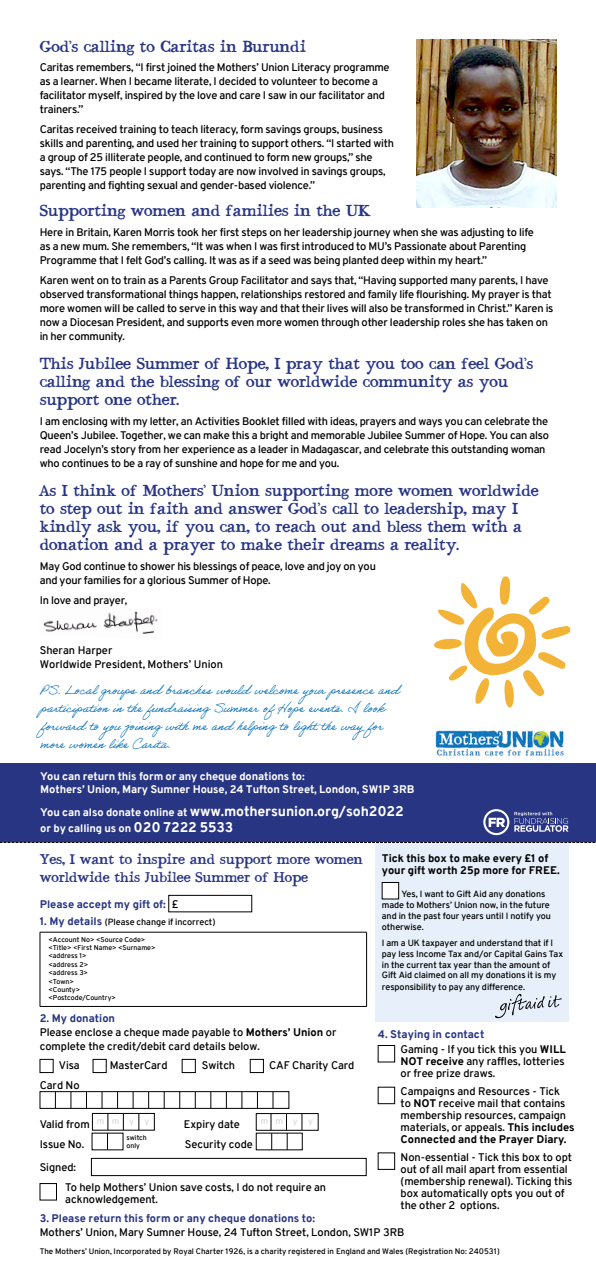
<style>
.page{position:relative;width:596px;height:1262px;background:#fff}
.page>*{position:absolute;margin:0;border:0;box-sizing:border-box;transform-origin:0 0}
.t1{font:16px/18px "Bodoni Hand";letter-spacing:-.01em;color:#283583}
.t2{font:14px/18px "Bodoni Hand";letter-spacing:-.01em;color:#283583}
.t3{font:700 14px "Overpass";letter-spacing:-.01em;color:#fff}
.t4{font:12px/18px "Adobe Handwriting Ernie";color:#006eb8}
.t5{font:11px/14px "Overpass";letter-spacing:-.02em;color:#000}
.t6{font:700 11px/13.2px "Overpass";letter-spacing:-.01em;color:#fff}
.t7{font:700 11px/12px "Overpass";letter-spacing:-.005em;color:#000}
.t8{font:700 11px "Overpass";color:#283583}
.t9{font:11px/14px "Overpass";color:#000}
.t10{font:9px/10.8px "Overpass";letter-spacing:-.005em;color:#000}
.bullet{font:9px "Overpass";letter-spacing:1.085em;color:#dadada}
.t11{font:8px "Overpass";color:#000}
.t12{font:7px/8.4px "Overpass";color:#000}
.s1{font-size:11px}
.s2{font-size:14px}
.s3{font-weight:700}
.s4{font-weight:700;font-size:11px;color:#283583}
.s5{font-weight:700;color:#283583}
</style>
<div class="page">
<img style="left:43px;top:611px;width:115px;height:23px">
<div style="left:0;top:763px;width:595px;height:79px;background:#283583"></div>
<img style="left:435px;top:728px;width:131px;height:30px">
<svg style="left:434px;top:576px;width:136px;height:131px"></svg>
<img style="left:416px;top:40px;width:140px;height:168px">
<div style="left:375px;top:843px;width:193px;height:179px;background:#e6effa"></div>
<div style="left:382px;top:882px;width:16px;height:17px;background:#fff"></div>
<svg style="left:495px;top:994px;width:66px;height:24px"></svg>
<svg style="left:0;top:842px;width:595px;height:1px"></svg>
<div style="left:91px;top:1158px;width:275px;height:17px;border:1px solid #000"></div>
<div style="left:168px;top:895px;width:84px;height:17px;border:1px solid #000"></div>
<hr style="left:40px;top:932px;width:326px;height:1px;background:#000">
<hr style="left:40px;top:932px;width:1px;height:74px;background:#000">
<hr style="left:366px;top:932px;width:1px;height:74px;background:#000">
<hr style="left:40px;top:1006px;width:326px;height:1px;background:#000">
<div style="left:40px;top:1091px;width:249px;height:17px;border:1px solid #000"></div>
<svg style="left:55px;top:1091px;width:1px;height:17px"></svg>
<svg style="left:71px;top:1091px;width:1px;height:17px"></svg>
<svg style="left:86px;top:1091px;width:1px;height:17px"></svg>
<svg style="left:241px;top:1091px;width:1px;height:17px"></svg>
<svg style="left:257px;top:1091px;width:1px;height:17px"></svg>
<svg style="left:195px;top:1091px;width:1px;height:17px"></svg>
<svg style="left:210px;top:1091px;width:1px;height:17px"></svg>
<svg style="left:226px;top:1091px;width:1px;height:17px"></svg>
<svg style="left:148px;top:1091px;width:1px;height:17px"></svg>
<svg style="left:164px;top:1091px;width:1px;height:17px"></svg>
<svg style="left:179px;top:1091px;width:1px;height:17px"></svg>
<div style="left:92px;top:1113px;width:62px;height:17px;border:1px solid #000"></div>
<svg style="left:117px;top:1091px;width:7px;height:39px"></svg>
<svg style="left:133px;top:1091px;width:6px;height:39px"></svg>
<div style="left:256px;top:1113px;width:62px;height:17px;border:1px solid #000"></div>
<svg style="left:301px;top:1113px;width:1px;height:17px"></svg>
<svg style="left:102px;top:1091px;width:7px;height:58px"></svg>
<svg style="left:270px;top:1091px;width:3px;height:58px"></svg>
<svg style="left:286px;top:1113px;width:2px;height:36px"></svg>
<svg style="left:483px;top:809px;width:85px;height:26px"></svg>
<div style="left:40px;top:1183px;width:17px;height:17px;border:1px solid #000"></div>
<p class="t1" style="left:40px;top:39px;width:268px">God’s calling to Caritas in Burundi</p>
<p class="t5" style="left:40px;top:61px;width:351px">Caritas remembers, “I first joined the Mothers’ Union Literacy programme as a learner. When I became literate, I decided to volunteer to become a facilitator myself, inspired by the love and care I saw in our facilitator and trainers.”</p>
<p class="t5" style="left:40px;top:122px;width:355px">Caritas received training to teach literacy, form savings groups, business skills and parenting, and used her training to support others. “I started with a group of 25 illiterate people, and continued to form new groups,” she says. “The 175 people I support today are now involved in savings groups, parenting and fighting sexual and gender-based violence.”</p>
<p class="t1" style="left:40px;top:204px;width:332px">Supporting women and families in the UK</p>
<p class="t5" style="left:40px;top:225px;width:495px">Here in Britain, Karen Morris took her first steps on her leadership journey when she was adjusting to life as a new mum. She remembers, “It was when I was first introduced to MU’s Passionate about Parenting<br>Programme that I felt God’s calling. It was as if a seed was being planted deep within my heart.”</p>
<p class="t5" style="left:40px;top:273px;width:515px">Karen went on to train as a Parents Group Facilitator and says that, “Having supported many parents, I have observed transformational things happen, relationships restored and family life flourishing. My prayer is that more women will be called to serve in this way and that their lives will also be transformed in Christ.” Karen is now a Diocesan President, and supports even more women through other leadership roles she has taken on in her community.</p>
<p class="t1" style="left:40px;top:357px;width:495px">This Jubilee Summer of Hope, I pray that you too can feel God’s calling and the blessing of our worldwide community as you support one other.</p>
<p class="t5" style="left:40px;top:414px;width:510px">I am enclosing with my letter, an Activities Booklet filled with ideas, prayers and ways you can celebrate the Queen’s Jubilee. Together, we can make this a bright and memorable Jubilee Summer of Hope. You can also read Jocelyn’s story from her experience as a leader in Madagascar, and celebrate this outstanding woman who continues to be a ray of sunshine and hope for me and you.</p>
<p class="t1" style="left:40px;top:484px;width:500px">As I think of Mothers’ Union supporting more women worldwide to step out in faith and answer God’s call to leadership, may I kindly ask you, if you can, to reach out and bless them with a donation and a prayer to make their dreams a reality.</p>
<p class="t5" style="left:40px;top:559px;width:337px">May God continue to shower his blessings of peace, love and joy on you and your families for a glorious Summer of Hope.</p>
<p class="t5" style="left:40px;top:593px;width:89px">In love and prayer,</p>
<p class="t9" style="left:40px;top:643px;width:185px">Sheran Harper<br>Worldwide President, Mothers’ Union</p>
<p class="t4" style="left:40px;top:680px;width:360px">PS. Local groups and branches would welcome your presence and participation in the fundraising Summer of Hope events. I look forward to you joining with me and helping to light the wayfor more women like Carita.</p>
<p class="t6" style="left:40px;top:769px;width:375px">You can return this form or any cheque donations to:<br>Mothers’ Union, Mary Sumner House, 24 Tufton Street, London, SW1P 3RB</p>
<p class="t3" style="left:40px;top:802px;width:365px"><span class="s1">You can also donate online at</span> www.mothersunion.org/soh2022</p>
<p class="t6" style="left:40px;top:822px;width:194px">or by calling us on <span class="s2">020 7222 5533</span></p>
<p class="t2" style="left:40px;top:852px;width:324px">Yes, I want to inspire and support more women worldwide this Jubilee Summer of Hope</p>
<p class="t7" style="left:381px;top:852px;width:179px">Tick this box to make every £1 of your gift worth 25p more for FREE.</p>
<p class="t10" style="left:381px;top:888px;width:170px;text-indent:19px">Yes, I want to Gift Aid any donations made to Mothers’ Union now, in the future and in the past four years until I notify you otherwise.</p>
<p class="t10" style="left:381px;top:937px;width:183px">I am a UK taxpayer and understand that if I pay less Income Tax and/or Capital Gains Tax in the current tax year than the amount of Gift Aid claimed on all my donations it is my</p>
<p class="t10" style="left:381px;top:982px;width:145px">responsibility to pay any difference.</p>
<p class="t8" style="left:377px;top:1027px;width:108px">4. Staying in contact</p>
<p class="t5" style="left:400px;top:1043px;width:166px;line-height:12px;text-align:justify">Gaming - If you tick this you <span class="s3">WILL NOT receive</span> any raffles, lotteries or free prize draws.</p>
<p class="t5" style="left:400px;top:1085px;width:175px;line-height:12px">Campaigns and Resources - Tick<br>to <span class="s3">NOT</span> receive mail that contains membership resources, campaign materials, or appeals. <span class="s3">This includes Connected and the Prayer Diary.</span></p>
<p class="t5" style="left:400px;top:1150px;width:173px;line-height:12px">Non-essential - Tick this box to opt out of all mail apart from essential (membership renewal). Ticking this box automatically opts you out of the other 2 options.</p>
<p class="t11" style="left:40px;top:1246px;width:461px">The Mothers’ Union, Incorporated by Royal Charter 1926, is a charity registered in England and Wales (Registration No: 240531)</p>
<p class="t8" style="left:40px;top:897px;width:128px">Please accept my gift of:</p>
<p class="t5" style="left:172px;top:897px;width:8px">£</p>
<p class="t10" style="left:40px;top:916px;width:177px"><span class="s4">1. My details</span> (Please change if incorrect)</p>
<p class="t12" style="left:48px;top:935px;width:98px">&lt;Account No&gt; &lt;Source Code&gt;</p>
<p class="t12" style="left:48px;top:943px;width:108px">&lt;Title&gt; &lt;First Name&gt; &lt;Surname&gt;</p>
<p class="t12" style="left:48px;top:951px;width:40px">&lt;address 1&gt;</p>
<p class="t12" style="left:48px;top:960px;width:41px">&lt;address 2&gt;</p>
<p class="t12" style="left:48px;top:968px;width:41px">&lt;address 3&gt;</p>
<p class="t12" style="left:48px;top:977px;width:27px">&lt;Town&gt;</p>
<p class="t12" style="left:48px;top:985px;width:33px">&lt;County&gt;</p>
<p class="t12" style="left:48px;top:993px;width:69px">&lt;Postcode/Country&gt;</p>
<p class="t8" style="left:40px;top:1010px;width:77px">2. My donation</p>
<p class="t5" style="left:40px;top:1024px;width:298px">Please enclose a cheque made payable to <span class="s3">Mothers’ Union</span> or complete the credit/debit card details below.</p>
<p class="t5" style="left:59px;top:1058px;width:23px">Visa</p>
<p class="t5" style="left:110px;top:1058px;width:59px">MasterCard</p>
<p class="t5" style="left:202px;top:1058px;width:35px">Switch</p>
<p class="t5" style="left:269px;top:1058px;width:87px">CAF Charity Card</p>
<p class="t5" style="left:40px;top:1078px;width:41px">Card No</p>
<p class="t5" style="left:40px;top:1117px;width:51px">Valid from</p>
<p class="t5" style="left:184px;top:1117px;width:58px">Expiry date</p>
<p class="t5" style="left:40px;top:1137px;width:46px">Issue No.</p>
<p class="t5" style="left:185px;top:1137px;width:69px">Security code</p>
<p class="t5" style="left:40px;top:1159px;width:38px">Signed:</p>
<p class="bullet" style="left:97px;top:1115px;width:54px">mmyy</p>
<p class="bullet" style="left:260px;top:1115px;width:54px">mmyy</p>
<p class="t12" style="left:126px;top:1133px;width:22px">switch only</p>
<p class="t5" style="left:65px;top:1181px;width:262px;line-height:12px">To help Mothers’ Union save costs, I do not require an acknowledgement.</p>
<p class="t5" style="left:40px;top:1211px;width:366px"><span class="s5">3. Please return this form or any cheque donations to:<br></span>Mothers’ Union, Mary Sumner House, 24 Tufton Street, London, SW1P 3RB</p>
</div>
